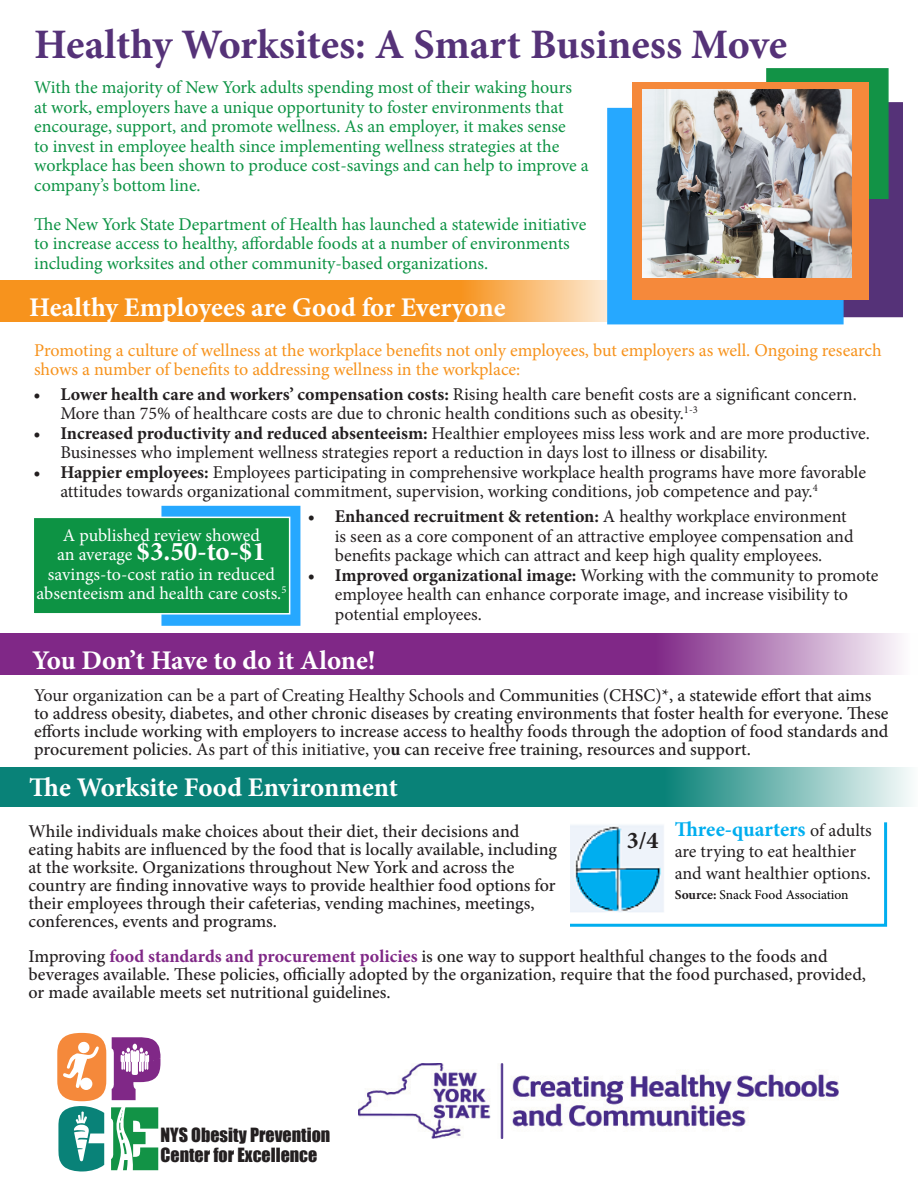
<style>
.page{position:relative;width:918px;height:1188px;background:#fff}
.page>*{position:absolute;margin:0;border:0;box-sizing:border-box;transform-origin:0 0}
.t1{font:700 42px "Minion Pro";letter-spacing:-.005em;color:#553278}
.t2{font:700 27px "Minion Pro";letter-spacing:-.005em;color:#fff}
.t3{font:700 24px "Minion Pro";color:#231f20}
.t4{font:700 21px "Minion Pro";letter-spacing:-.005em;color:#00aeef}
.t5{font:500 18px/18px "Minion Pro";color:#231f20}
.t6{font:18px/19.5px "Minion Pro";letter-spacing:-.005em;color:#231f20}
.t7{font:18px/19.5px "Minion Pro";letter-spacing:-.005em;color:#0d9344}
.t8{font:18px/19.5px "Minion Pro";letter-spacing:-.005em;color:#f7931d}
.t9{font:18px/19.5px "Minion Pro";color:#fff;text-align:center}
.t10{font:18px "Impact";color:#231f20}
.t11{font:13.5px "Minion Pro";color:#000}
.s1{font-weight:700}
.s2{font-weight:400;font-size:18px}
.s3{font-weight:400}
.s4{font-weight:400;font-size:18px;color:#231f20}
.s5{font-weight:700;color:#231f20}
.s6{font-weight:700;color:#802887}
</style>
<div class="page">
<svg style="left:0;top:281px;width:607px;height:41px;background:#f79d33"></svg>
<div style="left:700px;top:102px;width:203px;height:215px;background:#553278"></div>
<div style="left:607px;top:108px;width:237px;height:216px;background:#26a8ff;border:2px solid #26a8ff"></div>
<div style="left:766px;top:68px;width:123px;height:131px;background:#129346;border:2px solid #129346"></div>
<div style="left:633px;top:82px;width:236px;height:218px;background:#f5893b"></div>
<img style="left:642px;top:89px;width:209px;height:188px">
<div style="left:161px;top:506px;width:139px;height:120px;background:#26a8ff;border:2px solid #26a8ff"></div>
<div style="left:33px;top:517px;width:257px;height:97px;background:#0d9344"></div>
<div style="left:33px;top:517px;width:257px;height:98px;border:2px solid #fff"></div>
<svg style="left:0;top:634px;width:901px;height:41px;background:#904496"></svg>
<img style="left:359px;top:1064px;width:479px;height:74px">
<svg style="left:57px;top:1033px;width:104px;height:139px"></svg>
<svg style="left:570px;top:822px;width:318px;height:105px"></svg>
<svg style="left:0;top:767px;width:911px;height:39px;background:#289289"></svg>
<img style="left:570px;top:822px;width:96px;height:100px">
<p class="t1" style="left:34px;top:15px;width:755px">Healthy Worksites: A Smart Business Move</p>
<p class="t7" style="left:34px;top:78px;width:556px">With the majority of New York adults spending most of their waking hours at work, employers have a unique opportunity to foster environments that encourage, support, and promote wellness. As an employer, it makes sense<br>to invest in employee health since implementing wellness strategies at the workplace has been shown to produce cost-savings and can help to improve a company’s bottom line.</p>
<p class="t7" style="left:34px;top:214px;width:554px">The New York State Department of Health has launched a statewide initiative to increase access to healthy, affordable foods at a number of environments including worksites and other community-based organizations.</p>
<h2 class="t2" style="left:29px;top:288px;width:478px">Healthy Employees are Good for Everyone</h2>
<p class="t8" style="left:34px;top:340px;width:849px">Promoting a culture of wellness at the workplace benefits not only employees, but employers as well. Ongoing research shows a number of benefits to addressing wellness in the workplace:</p>
<p class="t6" style="left:60px;top:384px;width:798px;text-indent:-27px"><span class="s1">• Lower health care and workers’ compensation costs:</span> Rising health care benefit costs are a significant concern.<br>More than 75% of healthcare costs are due to chronic health conditions such as obesity.<sup>1-3</sup></p>
<p class="t6" style="left:60px;top:423px;width:811px;text-indent:-27px"><span class="s1">• Increased productivity and reduced absenteeism:</span> Healthier employees miss less work and are more productive.<br>Businesses who implement wellness strategies report a reduction in days lost to illness or disability.</p>
<p class="t6" style="left:60px;top:462px;width:807px;text-indent:-27px"><span class="s1">• Happier employees:</span> Employees participating in comprehensive workplace health programs have more favorable attitudes towards organizational commitment, supervision, working conditions, job competence and pay.<sup>4</sup></p>
<p class="t6" style="left:335px;top:507px;width:520px;text-indent:-27px"><span class="s1">• Enhanced recruitment &amp; retention:</span> A healthy workplace environment is seen as a core component of an attractive employee compensation and benefits package which can attract and keep high quality employees.</p>
<p class="t6" style="left:335px;top:565px;width:545px;text-indent:-27px"><span class="s1">• Improved organizational image:</span> Working with the community to promote employee health can enhance corporate image, and increase visibility to potential employees.</p>
<h2 class="t2" style="left:32px;top:641px;width:345px">You Don’t Have to do it Alone!</h2>
<p class="t9" style="left:63px;top:525px;width:199px">A published review showed</p>
<p class="t2" style="left:57px;top:533px;width:210px"><span class="s2">an average</span> $3.50-to-$1</p>
<p class="t9" style="left:37px;top:564px;width:251px">savings-to-cost ratio in reduced absenteeism and health care costs.<sup>5</sup></p>
<p class="t5" style="left:34px;top:686px;width:856px"><span class="s3">Your organization can be a part of Creating Healthy Schools and C</span>ommunities (CHSC)*, a statewide effort that aims to address obesity, diabetes, and other chronic diseases by creating environments that foster health for everyone. These efforts include working with employers to increase access to healthy foods through the adoption of food standards and procurement policies<span class="s3">. As part of this initiative, yo</span><span class="s1">u</span> can receive free training, resources and support.</p>
<h2 class="t2" style="left:29px;top:769px;width:370px">The Worksite Food Environment</h2>
<p class="t5" style="left:29px;top:822px;width:530px">While individuals make choices about their diet, their decisions and eating habits are influenced by the food that is locally available, including at the worksite. Organizations throughout New York and across the country are finding innovative ways to provide healthier food options for their employees through their cafeterias, vending machines, meetings, conferences, events and programs.</p>
<p class="t3" style="left:627px;top:824px;width:33px">3/4</p>
<p class="t4" style="left:675px;top:814px;width:199px">Three-quarters <span class="s4">of adults</span></p>
<p class="t6" style="left:675px;top:841px;width:198px;line-height:21.6px">are trying to eat healthier and want healthier options.</p>
<p class="t11" style="left:675px;top:886px;width:176px"><span class="s5">Source:</span> Snack Food Association</p>
<p class="t5" style="left:29px;top:947px;width:839px">Improving <span class="s6">food standards and procurement policies</span> is one way to support healthful changes to the foods and beverages available. These policies, officially adopted by the organization, require that the food purchased, provided, or made available meets set nutritional guidelines.</p>
<p class="t10" style="left:161px;top:1121px;width:171px">NYS Obesity Prevention</p>
<p class="t10" style="left:161px;top:1141px;width:158px">Center for Excellence</p>
</div>
